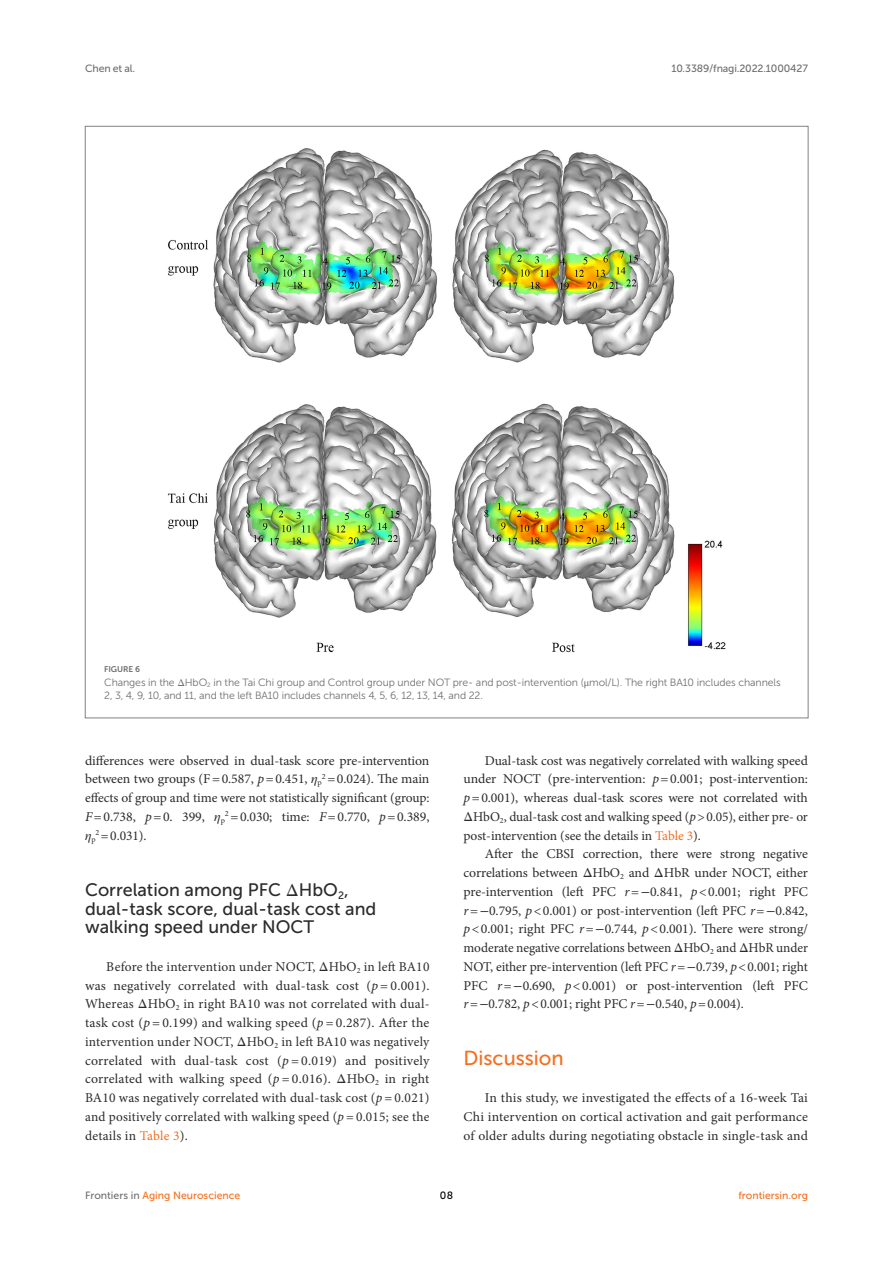
<style>
.page{position:relative;width:893px;height:1263px;background:#fff}
.page>*{position:absolute;margin:0;border:0;box-sizing:border-box;transform-origin:0 0}
.HEAD_1{font:20.25px "Museo Sans 500";color:#f36f21}
.HEAD_2{font:18px/18.8px "Museo Sans 500";color:#2b2b2a}
.TEXT_FLUSH{font:13.5px/18.8px "Minion Pro";letter-spacing:.01em;color:#2b2b2a;text-align:justify}
.TEXT{font:13.5px/18.8px "Minion Pro";letter-spacing:-.005em;color:#2b2b2a;text-align:justify}
.FIG_LEG{font:10.5px/13.5px "Museo Sans 300";letter-spacing:-.01em;color:#706f70}
.t1{font:10.5px "Museo Sans 500";color:#f36f21}
.t2{font:10.5px "Museo Sans 500";letter-spacing:-.015em;color:#706f70}
.t3{font:10.5px "Museo Sans 500";color:#000}
.FIG_HD{font:8.25px "Museo Sans 700";letter-spacing:-.01em;color:#706f70}
.s1{font-family:"STIX General"}
.s2{font-style:italic}
.s3{font-family:"STIX General";font-style:italic}
.s4{color:#f36f21}
.s5{color:#706f70}
</style>
<div class="page">
<img style="left:167px;top:148px;width:559px;height:505px">
<p class="t2" style="left:85px;top:63px;width:52px">Chen et al.</p>
<p class="t2" style="left:671px;top:63px;width:138px">10.3389/fnagi.2022.1000427</p>
<p class="FIG_HD" style="left:104px;top:664px;width:37px">FIGURE 6</p>
<p class="FIG_LEG" style="left:104px;top:675px;width:678px">Changes in the <span class="s1">Δ</span>HbO<sub>2</sub> in the Tai Chi group and Control group under NOT pre- and post-intervention (<span class="s1">μ</span>mol/L). The right BA10 includes channels<br>2, 3, 4, 9, 10, and 11, and the left BA10 includes channels 4, 5, 6, 12, 13, 14, and 22.</p>
<p class="TEXT_FLUSH" style="left:85px;top:751px;width:346px">differences were observed in dual-task score pre-intervention between two groups (F=0.587, <span class="s2">p</span>=0.451, <span class="s3">η</span><sub>p</sub><sup>2</sup> =0.024). The main effects of group and time were not statistically significant (group:<br><span class="s2">F</span>=0.738, <span class="s2">p</span>=0. 399, <span class="s3">η</span><sub>p</sub><sup>2</sup> =0.030; time: <span class="s2">F</span>=0.770, <span class="s2">p</span>=0.389, <span class="s3">η</span><sub>p</sub><sup>2</sup> =0.031).</p>
<p class="HEAD_2" style="left:85px;top:880px;width:293px">Correlation among PFC <span class="s1">Δ</span>HbO<sub>2</sub>, dual-task score, dual-task cost and walking speed under NOCT</p>
<p class="TEXT_FLUSH" style="left:85px;top:957px;width:346px;text-indent:21px">Before the intervention under NOCT, <span class="s1">Δ</span>HbO<sub>2</sub> in left BA10 was negatively correlated with dual-task cost (<span class="s2">p</span> = 0.001).<br>Whereas <span class="s1">Δ</span>HbO<sub>2</sub> in right BA10 was not correlated with dual&shy;task cost (<span class="s2">p</span> = 0.199) and walking speed (<span class="s2">p</span> = 0.287). After the intervention under NOCT, <span class="s1">Δ</span>HbO<sub>2</sub> in left BA10 was negatively correlated with dual-task cost (<span class="s2">p</span> = 0.019) and positively correlated with walking speed (<span class="s2">p</span> = 0.016). <span class="s1">Δ</span>HbO<sub>2</sub> in right BA10 was negatively correlated with dual-task cost (<span class="s2">p</span> = 0.021) and positively correlated with walking speed (<span class="s2">p</span> = 0.015; see the details in <span class="s4">Table 3</span>).</p>
<p class="TEXT" style="left:463px;top:751px;width:346px;text-indent:21px">Dual-task cost was negatively correlated with walking speed under NOCT (pre-intervention: <span class="s2">p</span>=0.001; post-intervention: <span class="s2">p</span>=0.001), whereas dual-task scores were not correlated with <span class="s1">Δ</span>HbO<sub>2</sub>, dual-task cost and walking speed (<span class="s2">p</span>&gt;0.05), either pre- or post-intervention (see the details in <span class="s4">Table 3</span>).</p>
<p class="TEXT" style="left:463px;top:845px;width:346px;text-indent:21px">After the CBSI correction, there were strong negative correlations between <span class="s1">Δ</span>HbO<sub>2</sub> and <span class="s1">Δ</span>HbR under NOCT, either pre-intervention (left PFC <span class="s2">r</span>=<span class="s1">−</span>0.841, <span class="s2">p</span>&lt;0.001; right PFC <span class="s2">r</span>=<span class="s1">−</span>0.795, <span class="s2">p</span>&lt;0.001) or post-intervention (left PFC <span class="s2">r</span>=<span class="s1">−</span>0.842, <span class="s2">p</span>&lt;0.001; right PFC <span class="s2">r</span>=<span class="s1">−</span>0.744, <span class="s2">p</span>&lt;0.001). There were strong/ moderate negative correlations between <span class="s1">Δ</span>HbO<sub>2</sub> and <span class="s1">Δ</span>HbR under NOT, either pre-intervention (left PFC <span class="s2">r</span>=<span class="s1">−</span>0.739, <span class="s2">p</span>&lt;0.001; right PFC <span class="s2">r</span>=<span class="s1">−</span>0.690, <span class="s2">p</span>&lt;0.001) or post-intervention (left PFC <span class="s2">r</span>=<span class="s1">−</span>0.782, <span class="s2">p</span>&lt;0.001; right PFC <span class="s2">r</span>=<span class="s1">−</span>0.540, <span class="s2">p</span>=0.004).</p>
<p class="HEAD_1" style="left:463px;top:1046px;width:102px">Discussion</p>
<p class="TEXT_FLUSH" style="left:463px;top:1088px;width:346px;text-indent:21px">In this study, we investigated the effects of a 16-week Tai Chi intervention on cortical activation and gait performance of older adults during negotiating obstacle in single-task and</p>
<p class="t1" style="left:85px;top:1190px;width:157px"><span class="s5">Frontiers in</span> Aging Neuroscience</p>
<p class="t3" style="left:440px;top:1190px;width:15px">08</p>
<p class="t1" style="left:738px;top:1190px;width:71px">frontiersin.org</p>
</div>
